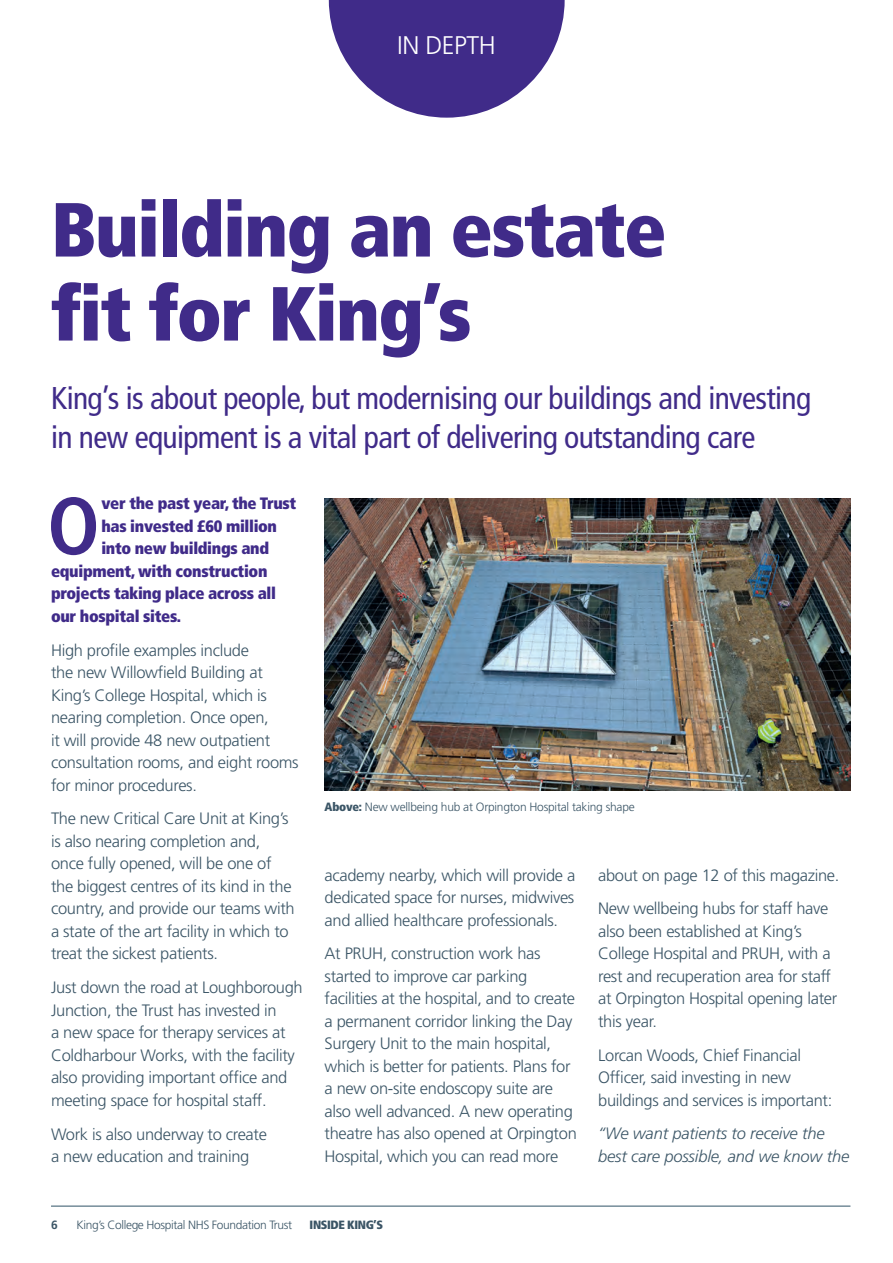
<style>
.page{position:relative;width:893px;height:1263px;background:#fff}
.page>*{position:absolute;margin:0;border:0;box-sizing:border-box;transform-origin:0 0}
.t1{font:700 condensed 81px "Frutiger";color:#402b89}
.t2{font:900 condensed 76.5px/84px "Frutiger";letter-spacing:-.02em;color:#402b89}
.t3{font:condensed 31.5px/39px "Frutiger";letter-spacing:-.02em;color:#402b89}
.t4{font:300 25.5px "Frutiger";letter-spacing:-.02em;color:#fff}
.t5{font:300 16.5px/22.5px "Frutiger";letter-spacing:-.02em;color:#3b5566}
.t6{font:900 condensed 16.5px "Frutiger";letter-spacing:-.02em;color:#402b89}
.t7{font:italic 300 16.5px/22.5px "Frutiger";letter-spacing:-.01em;color:#3b5566}
.t8{font:300 12px "Frutiger";letter-spacing:-.02em;color:#3b5566}
.t9{font:900 condensed 12px "Frutiger";letter-spacing:-.03em;color:#3b5566}
.t10{font:700 12px "Frutiger";color:#3b5566}
.s1{font-weight:900;font-stretch:condensed}
</style>
<div class="page">
<hr style="left:51px;top:1205px;width:799px;height:2px;background:#758c99">
<img style="left:325px;top:498px;width:525px;height:293px">
<svg style="left:329px;top:0;width:236px;height:118px"></svg>
<h3 class="t4" style="left:397px;top:31px;width:100px">IN DEPTH</h3>
<h2 class="t2" style="left:51px;top:187px;width:617px">Building an estate fit for King’s</h2>
<h3 class="t3" style="left:51px;top:379px;width:762px">King’s is about people, but modernising our buildings and investing in new equipment is a vital part of delivering outstanding care</h3>
<h1 class="t1" style="left:47px;top:478px;width:54px">O</h1>
<p class="t6" style="left:101px;top:493px;width:196px">ver the past year, the Trust</p>
<p class="t6" style="left:101px;top:516px;width:177px">has invested £60 million</p>
<p class="t6" style="left:101px;top:538px;width:169px">into new buildings and</p>
<p class="t6" style="left:51px;top:561px;width:218px">equipment, with construction</p>
<p class="t6" style="left:51px;top:583px;width:226px">projects taking place across all</p>
<p class="t6" style="left:51px;top:606px;width:131px">our hospital sites.</p>
<p class="t5" style="left:51px;top:639px;width:249px">High profile examples include<br>the new Willowfield Building at<br>King’s College Hospital, which is nearing completion. Once open,<br>it will provide 48 new outpatient consultation rooms, and eight rooms for minor procedures.</p>
<p class="t5" style="left:51px;top:807px;width:245px">The new Critical Care Unit at King’s is also nearing completion and, once fully opened, will be one of the biggest centres of its kind in the country, and provide our teams with a state of the art facility in which to treat the sickest patients.</p>
<p class="t5" style="left:51px;top:976px;width:253px">Just down the road at Loughborough Junction, the Trust has invested in<br>a new space for therapy services at Coldharbour Works, with the facility also providing important office and meeting space for hospital staff.</p>
<p class="t5" style="left:51px;top:1122px;width:217px">Work is also underway to create a new education and training</p>
<p class="t8" style="left:325px;top:800px;width:312px"><span class="s1">Above:</span> New wellbeing hub at Orpington Hospital taking shape</p>
<p class="t5" style="left:325px;top:864px;width:252px;text-align:justify">academy nearby, which will provide a dedicated space for nurses, midwives and allied healthcare professionals.</p>
<p class="t5" style="left:325px;top:942px;width:254px">At PRUH, construction work has started to improve car parking facilities at the hospital, and to create a permanent corridor linking the Day Surgery Unit to the main hospital, which is better for patients. Plans for a new on-site endoscopy suite are also well advanced. A new operating theatre has also opened at Orpington Hospital, which you can read more</p>
<p class="t5" style="left:598px;top:858px;width:243px;line-height:33.8px">about on page 12 of this magazine.<br>New wellbeing hubs for staff have</p>
<p class="t5" style="left:598px;top:920px;width:241px">also been established at King’s<br>College Hospital and PRUH, with a rest and recuperation area for staff at Orpington Hospital opening later this year.</p>
<p class="t5" style="left:598px;top:1044px;width:236px">Lorcan Woods, Chief Financial<br>Officer, said investing in new buildings and services is important:</p>
<p class="t7" style="left:598px;top:1122px;width:253px">“We want patients to receive the best care possible, and we know the</p>
<p class="t10" style="left:51px;top:1217px;width:8px">6</p>
<p class="t8" style="left:77px;top:1218px;width:217px">King’s College Hospital NHS Foundation Trust</p>
<p class="t9" style="left:310px;top:1217px;width:75px">INSIDE KING’S</p>
</div>
